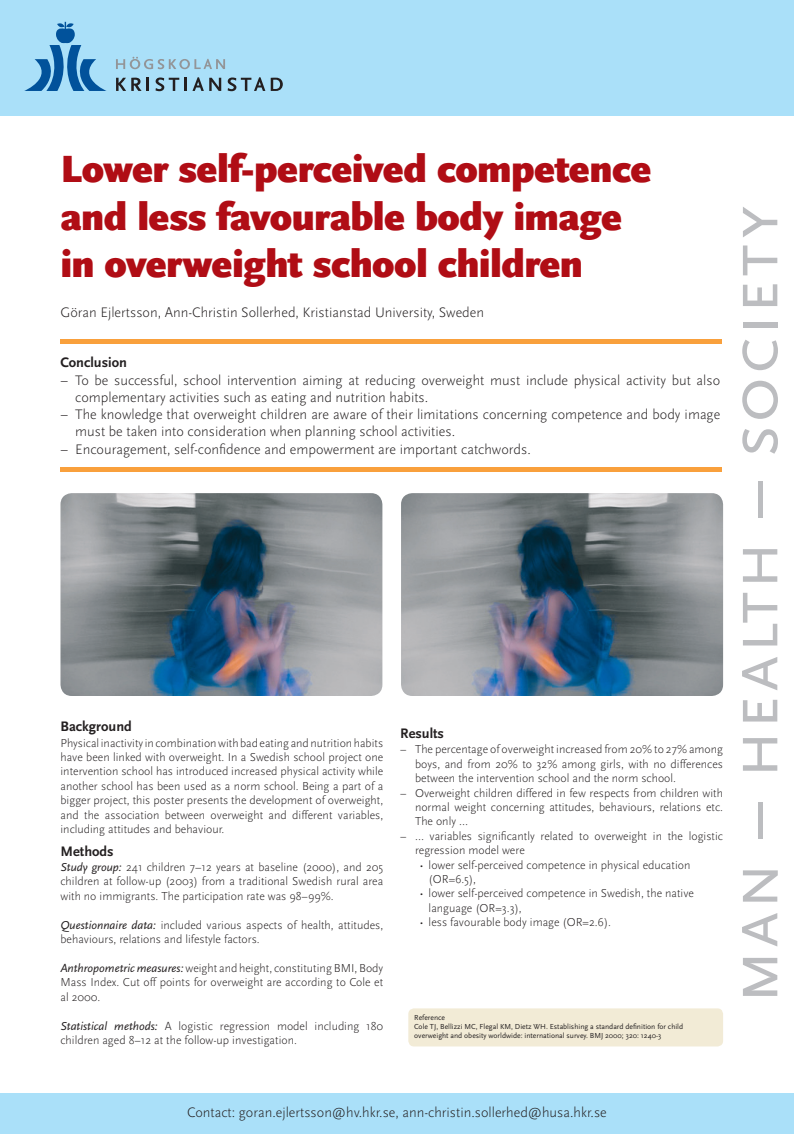
<style>
.page{position:relative;width:794px;height:1134px;background:#fff}
.page>*{position:absolute;margin:0;border:0;box-sizing:border-box;transform-origin:0 0}
.t1{font:72px "Scala Sans Caps";letter-spacing:.015em;color:#bcbdc0}
.t2{font:900 39.6px/47.5px "Scala Sans";letter-spacing:-.015em;color:#b00d15}
.t3{font:300 14.4px/17.3px "Scala Sans";color:#231f20}
.t4{font:700 14.4px "Scala Sans";color:#231f20}
.t5{font:300 12px/14.4px "Scala Sans";color:#231f20;text-align:justify}
.t6{font:7.6px/9.1px "Scala Sans";color:#231f20}
.s1{font-weight:400;font-style:italic}
</style>
<div class="page">
<div style="left:0;top:1093px;width:794px;height:41px;background:#aae0f9"></div>
<div style="left:0;top:0;width:794px;height:115px;background:#aae0f9"></div>
<svg style="left:116px;top:57px;width:109px;height:12px"></svg>
<svg style="left:116px;top:78px;width:33px;height:13px"></svg>
<svg style="left:155px;top:78px;width:24px;height:13px"></svg>
<svg style="left:185px;top:77px;width:36px;height:14px"></svg>
<svg style="left:228px;top:77px;width:37px;height:14px"></svg>
<svg style="left:271px;top:78px;width:12px;height:13px"></svg>
<svg style="left:24px;top:22px;width:83px;height:69px"></svg>
<div style="left:60px;top:339px;width:662px;height:5px;background:#f9a03c"></div>
<div style="left:60px;top:467px;width:662px;height:5px;background:#f9a03c"></div>
<div style="left:408px;top:1008px;width:315px;height:38px;background:#f2ebd6"></div>
<img style="left:401px;top:493px;width:322px;height:203px">
<img style="left:60px;top:493px;width:322px;height:203px">
<h2 class="t2" style="left:60px;top:147px;width:592px">Lower self-perceived competence and less favourable body image in overweight school children</h2>
<p class="t3" style="left:60px;top:304px;width:425px">Göran Ejlertsson, Ann-Christin Sollerhed, Kristianstad University, Sweden</p>
<p class="t4" style="left:60px;top:354px;width:68px">Conclusion</p>
<p class="t3" style="left:75px;top:371px;width:646px;text-indent:-15px">– To be successful, school intervention aiming at reducing overweight must include physical activity but also complementary activities such as eating and nutrition habits.</p>
<p class="t3" style="left:75px;top:406px;width:646px;text-indent:-15px">– The knowledge that overweight children are aware of their limitations concerning competence and body image must be taken into consideration when planning school activities.</p>
<p class="t3" style="left:60px;top:441px;width:472px">– Encouragement, self-confidence and empowerment are important catchwords.</p>
<p class="t4" style="left:60px;top:719px;width:73px">Background</p>
<p class="t5" style="left:60px;top:736px;width:324px">Physical inactivity in combination with bad eating and nutrition habits have been linked with overweight. In a Swedish school project one intervention school has introduced increased physical activity while another school has been used as a norm school. Being a part of a bigger project, this poster presents the development of overweight, and the association between overweight and different variables, including attitudes and behaviour.</p>
<p class="t4" style="left:60px;top:843px;width:55px">Methods</p>
<p class="t5" style="left:60px;top:860px;width:324px"><span class="s1">Study group:</span> 241 children 7–12 years at baseline (2000), and 205 children at follow-up (2003) from a traditional Swedish rural area with no immigrants. The participation rate was 98–99%.</p>
<p class="t5" style="left:60px;top:918px;width:324px"><span class="s1">Questionnaire data:</span> included various aspects of health, attitudes, behaviours, relations and lifestyle factors.</p>
<p class="t5" style="left:60px;top:961px;width:324px"><span class="s1">Anthropometric measures:</span> weight and height, constituting BMI, Body Mass Index. Cut off points for overweight are according to Cole et al 2000.</p>
<p class="t5" style="left:60px;top:1018px;width:324px"><span class="s1">Statistical methods:</span> A logistic regression model including 180 children aged 8–12 at the follow-up investigation.</p>
<p class="t4" style="left:400px;top:726px;width:45px">Results</p>
<p class="t5" style="left:415px;top:742px;width:309px;text-indent:-15px">– The percentage of overweight increased from 20% to 27% among boys, and from 20% to 32% among girls, with no differences between the intervention school and the norm school.</p>
<p class="t5" style="left:415px;top:786px;width:309px;text-indent:-15px">– Overweight children differed in few respects from children with normal weight concerning attitudes, behaviours, relations etc.<br>The only …</p>
<p class="t5" style="left:415px;top:829px;width:309px;text-indent:-15px">– … variables significantly related to overweight in the logistic regression model were</p>
<p class="t5" style="left:429px;top:858px;width:263px;text-indent:-9px">• lower self-perceived competence in physical education (OR=6.5),</p>
<p class="t5" style="left:429px;top:886px;width:267px;text-indent:-9px">• lower self-perceived competence in Swedish, the native language (OR=3.3),</p>
<p class="t5" style="left:419px;top:915px;width:193px">• less favourable body image (OR=2.6).</p>
<p class="t6" style="left:414px;top:1013px;width:270px">Reference<br>Cole TJ, Bellizzi MC, Flegal KM, Dietz WH. Establishing a standard definition for child overweight and obesity worldwide: international survey. BMJ 2000; 320: 1240-3</p>
<h1 class="t1" style="left:715px;top:1004px;width:801px;rotate:-90deg">man – health – society</h1>
<p class="t3" style="left:187px;top:1104px;width:421px">Contact: goran.ejlertsson@hv.hkr.se, ann-christin.sollerhed@husa.hkr.se</p>
</div>
